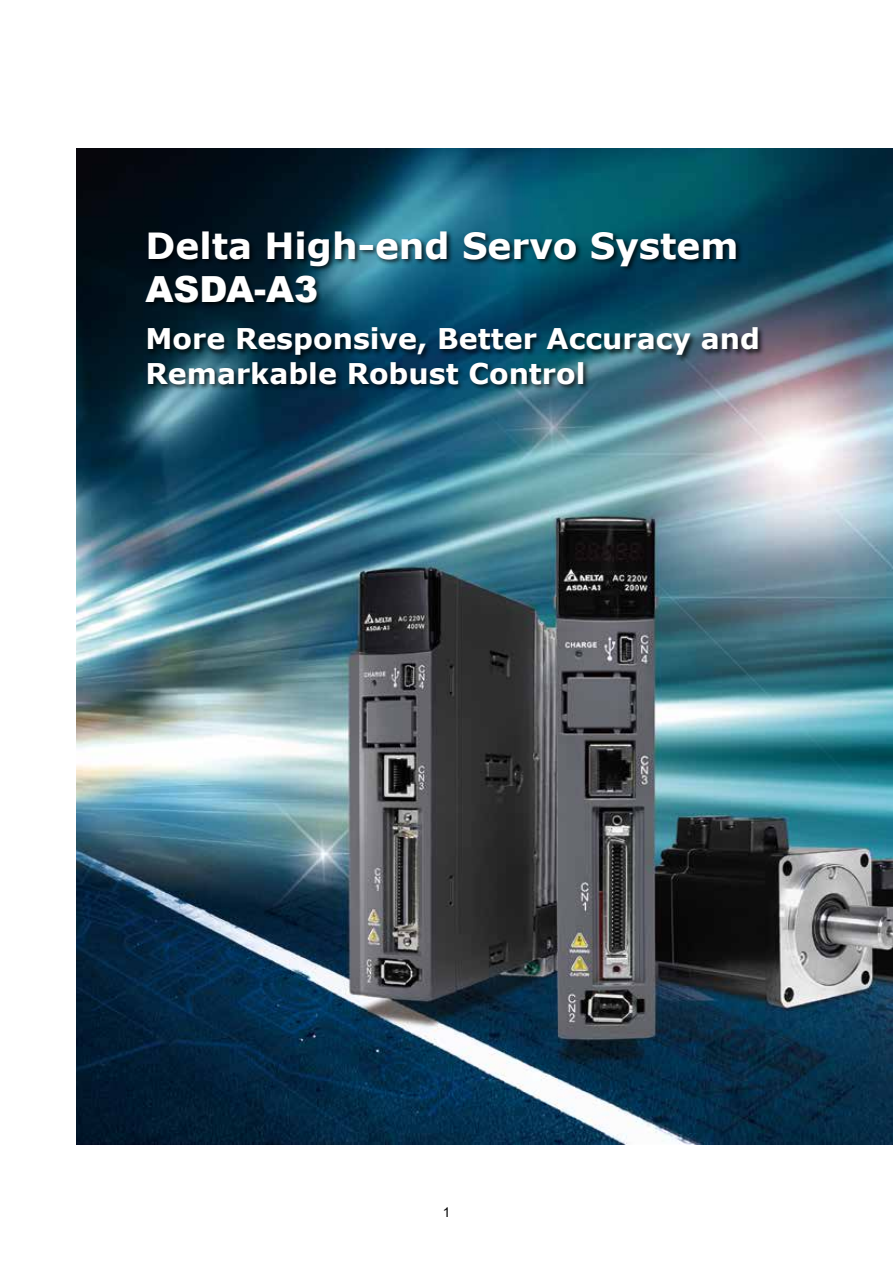
<style>
.page{position:relative;width:893px;height:1263px;background:#fff}
.page>*{position:absolute;margin:0;border:0;box-sizing:border-box;transform-origin:0 0}
.t1{font:700 36px "Verdana";color:#fff}
.t2{font:900 36px "Arial";color:#fff}
.t3{font:700 28.5px/34.2px "Verdana";color:#fff}
.t4{font:13.5px "Arial";color:#000}
</style>
<div class="page">
<img style="left:77px;top:149px;width:816px;height:995px">
<div style="left:144px;top:230px;width:621px;height:161px;background:#000;opacity:.75"></div>
<p class="t1" style="left:146px;top:220px;width:594px">Delta High-end Servo System</p>
<p class="t2" style="left:146px;top:263px;width:174px">ASDA-A3</p>
<p class="t3" style="left:146px;top:321px;width:616px">More Responsive, Better Accuracy and<br>Remarkable Robust Control</p>
<p class="t4" style="left:443px;top:1203px;width:9px">1</p>
</div>
